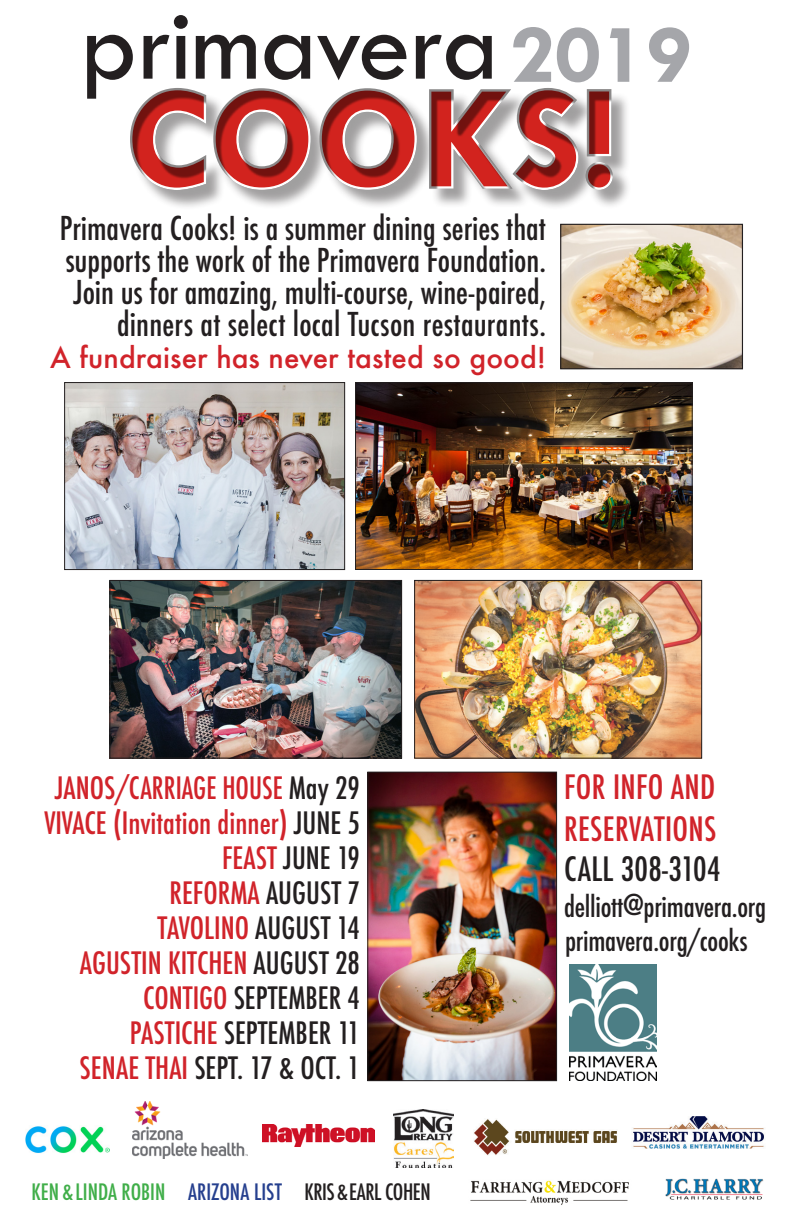
<style>
.page{position:relative;width:792px;height:1224px;background:#fff}
.page>*{position:absolute;margin:0;border:0;box-sizing:border-box;transform-origin:0 0}
.t1{font:700 147.8px "Tw Cen";color:#d2231e}
.t2{font:106px "Tw Cen";letter-spacing:-.02em;color:#231f20}
.t3{font:700 86px "Tw Cen";color:#a5a6aa}
.t4{font:500 condensed 32.6px "Futura";letter-spacing:.01em;color:#d1232a}
.t5{font:500 condensed 32.6px "Futura";letter-spacing:.01em;color:#231f20}
.t6{font:500 condensed 32px "Futura";color:#231f20}
.t7{font:500 condensed 30px "Futura";color:#d1232a}
.t8{font:500 condensed 30px "Futura";color:#231f20}
.t9{font:500 condensed 28px "Futura";letter-spacing:-.01em;color:#231f20}
.t10{font:500 28px "Futura";color:#d1232a}
.t11{font:500 condensed 22px "Futura";color:#40ae49}
.s1{color:#231f20}
.s2{color:#d1232a}
.s3{color:#253f8e}
</style>
<div class="page">
<img style="left:394px;top:1109px;width:59px;height:59px">
<img style="left:25px;top:1126px;width:84px;height:27px">
<img style="left:633px;top:1116px;width:131px;height:33px">
<img style="left:133px;top:1101px;width:114px;height:57px">
<img style="left:111px;top:582px;width:289px;height:175px">
<div style="left:109px;top:580px;width:293px;height:179px;border:1px solid #231f20"></div>
<img style="left:357px;top:384px;width:334px;height:184px">
<div style="left:355px;top:382px;width:338px;height:188px;border:1px solid #231f20"></div>
<img style="left:416px;top:582px;width:284px;height:175px">
<div style="left:414px;top:580px;width:288px;height:179px;border:1px solid #231f20"></div>
<img style="left:66px;top:384px;width:277px;height:184px">
<div style="left:64px;top:382px;width:281px;height:188px;border:1px solid #231f20"></div>
<img style="left:562px;top:230px;width:179px;height:137px">
<div style="left:560px;top:224px;width:183px;height:145px;border:1px solid #231f20"></div>
<img style="left:665px;top:1178px;width:99px;height:22px">
<img style="left:470px;top:1180px;width:159px;height:25px">
<img style="left:370px;top:774px;width:185px;height:305px">
<div style="left:368px;top:772px;width:189px;height:309px;border:1px solid #231f20"></div>
<div style="left:86px;top:41px;width:706px;height:189px;background:#231f20;opacity:.53"></div>
<img style="left:474px;top:1119px;width:143px;height:36px">
<img style="left:569px;top:964px;width:87px;height:116px">
<img style="left:262px;top:1125px;width:113px;height:22px">
<p class="t2" style="left:80px;top:-19px;width:421px">primavera</p>
<p class="t3" style="left:509px;top:3px;width:184px">2019</p>
<h1 class="t1" style="left:126px;top:51px;width:490px">COOKS!</h1>
<p class="t6" style="left:60px;top:208px;width:488px">Primavera Cooks! is a summer dining series that</p>
<p class="t6" style="left:65px;top:240px;width:482px">supports the work of the Primavera Foundation.</p>
<p class="t6" style="left:74px;top:272px;width:474px">Join us for amazing, multi-course, wine-paired,</p>
<p class="t6" style="left:117px;top:304px;width:430px">dinners at select local Tucson restaurants.</p>
<p class="t10" style="left:50px;top:339px;width:497px">A fundraiser has never tasted so good!</p>
<p class="t7" style="left:55px;top:769px;width:307px">JANOS/CARRIAGE HOUSE <span class="s1">May 29</span></p>
<p class="t7" style="left:44px;top:804px;width:317px">VIVACE (Invitation dinner) <span class="s1">JUNE 5</span></p>
<p class="t8" style="left:222px;top:839px;width:139px"><span class="s2">FEAST</span> JUNE 19</p>
<p class="t7" style="left:169px;top:874px;width:192px">REFORMA <span class="s1">AUGUST 7</span></p>
<p class="t7" style="left:158px;top:909px;width:204px">TAVOLINO <span class="s1">AUGUST 14</span></p>
<p class="t7" style="left:80px;top:944px;width:282px">AGUSTIN KITCHEN <span class="s1">AUGUST 28</span></p>
<p class="t8" style="left:143px;top:979px;width:218px"><span class="s2">CONTIGO</span> SEPTEMBER 4</p>
<p class="t8" style="left:130px;top:1014px;width:232px"><span class="s2">PASTICHE</span> SEPTEMBER 11</p>
<p class="t8" style="left:80px;top:1049px;width:282px"><span class="s2">SENAE THAI</span> SEPT. 17 &amp; OCT. 1</p>
<p class="t11" style="left:32px;top:1178px;width:401px">KEN &amp; LINDA ROBIN <span class="s3">ARIZONA LIST</span> <span class="s1">KRIS &amp; EARL COHEN</span></p>
<p class="t4" style="left:564px;top:766px;width:153px">FOR INFO AND</p>
<p class="t4" style="left:564px;top:808px;width:154px">RESERVATIONS</p>
<p class="t5" style="left:564px;top:848px;width:158px">CALL 308-3104</p>
<p class="t9" style="left:564px;top:888px;width:204px">delliott@primavera.org</p>
<p class="t9" style="left:565px;top:923px;width:184px">primavera.org/cooks</p>
</div>
